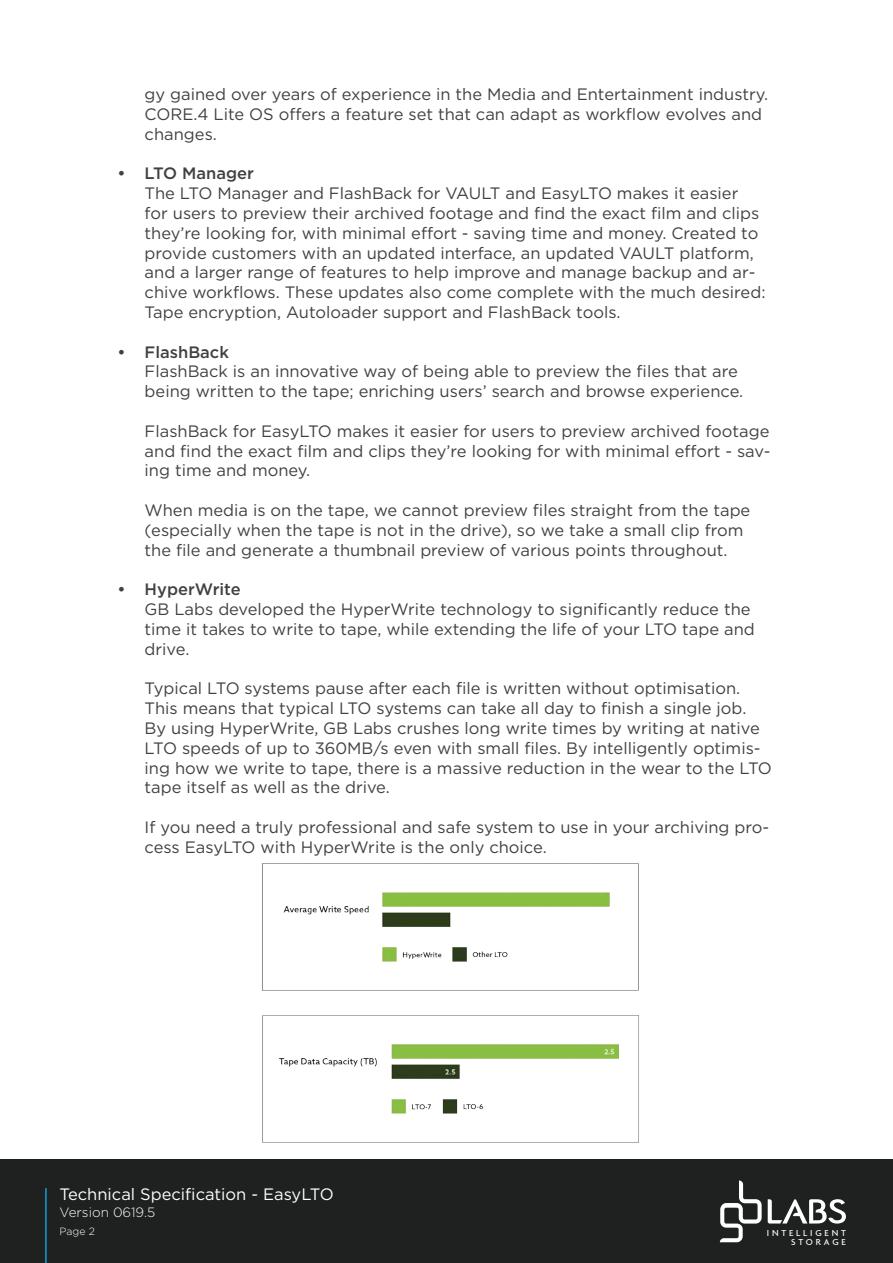
<style>
.page{position:relative;width:893px;height:1263px;background:#fff}
.page>*{position:absolute;margin:0;border:0;box-sizing:border-box;transform-origin:0 0}
.Paragraph_Style_GREY{font:16.5px/19.8px "Gotham";color:#414042}
.t1{font:500 16.5px "Gotham";color:#414042}
.t2{font:16.5px "Gotham";color:#fff}
.t3{font:300 13.5px "Gotham";color:#fff}
.t4{font:300 10.5px "Gotham";color:#fff}
.t5{font:500 9.3px/9.6px "Agenda";letter-spacing:.3em;color:#fff;text-align:right}
</style>
<div class="page">
<div style="left:0;top:1160px;width:893px;height:103px;background:#1e2120"></div>
<svg style="left:768px;top:1199px;width:78px;height:24px"></svg>
<svg style="left:720px;top:1180px;width:42px;height:62px"></svg>
<hr style="left:45px;top:1188px;width:2px;height:75px;background:#159eda">
<img style="left:262px;top:863px;width:377px;height:280px">
<p class="Paragraph_Style_GREY" style="left:145px;top:84px;width:625px">gy gained over years of experience in the Media and Entertainment industry.</p>
<p class="Paragraph_Style_GREY" style="left:145px;top:104px;width:619px">CORE.4 Lite OS offers a feature set that can adapt as workflow evolves and changes.</p>
<p class="t1" style="left:118px;top:163px;width:138px">• LTO Manager</p>
<p class="Paragraph_Style_GREY" style="left:145px;top:183px;width:622px">The LTO Manager and FlashBack for VAULT and EasyLTO makes it easier for users to preview their archived footage and find the exact film and clips they’re looking for, with minimal effort - saving time and money. Created to provide customers with an updated interface, an updated VAULT platform, and a larger range of features to help improve and manage backup and ar&shy;chive workflows. These updates also come complete with the much desired:<br>Tape encryption, Autoloader support and FlashBack tools.</p>
<p class="t1" style="left:118px;top:341px;width:113px">• FlashBack</p>
<p class="Paragraph_Style_GREY" style="left:145px;top:361px;width:600px">FlashBack is an innovative way of being able to preview the files that are being written to the tape; enriching users’ search and browse experience.</p>
<p class="Paragraph_Style_GREY" style="left:145px;top:421px;width:627px;text-align:justify">FlashBack for EasyLTO makes it easier for users to preview archived footage and find the exact film and clips they’re looking for with minimal effort - sav&shy;ing time and money.</p>
<p class="Paragraph_Style_GREY" style="left:145px;top:500px;width:607px">When media is on the tape, we cannot preview files straight from the tape (especially when the tape is not in the drive), so we take a small clip from the file and generate a thumbnail preview of various points throughout.</p>
<p class="t1" style="left:118px;top:579px;width:125px">• HyperWrite</p>
<p class="Paragraph_Style_GREY" style="left:145px;top:599px;width:612px">GB Labs developed the HyperWrite technology to significantly reduce the time it takes to write to tape, while extending the life of your LTO tape and drive.</p>
<p class="Paragraph_Style_GREY" style="left:145px;top:678px;width:629px">Typical LTO systems pause after each file is written without optimisation.<br>This means that typical LTO systems can take all day to finish a single job.<br>By using HyperWrite, GB Labs crushes long write times by writing at native LTO speeds of up to 360MB/s even with small files. By intelligently optimis&shy;ing how we write to tape, there is a massive reduction in the wear to the LTO tape itself as well as the drive.</p>
<p class="Paragraph_Style_GREY" style="left:145px;top:817px;width:626px">If you need a truly professional and safe system to use in your archiving pro&shy;cess EasyLTO with HyperWrite is the only choice.</p>
<p class="t2" style="left:60px;top:1183px;width:276px">Technical Specification - EasyLTO</p>
<p class="t3" style="left:60px;top:1204px;width:97px">Version 0619.5</p>
<p class="t4" style="left:60px;top:1224px;width:37px">Page 2</p>
<p class="t5" style="left:767px;top:1228px;width:81px">INTELLIGENT<br>STORAGE</p>
</div>
